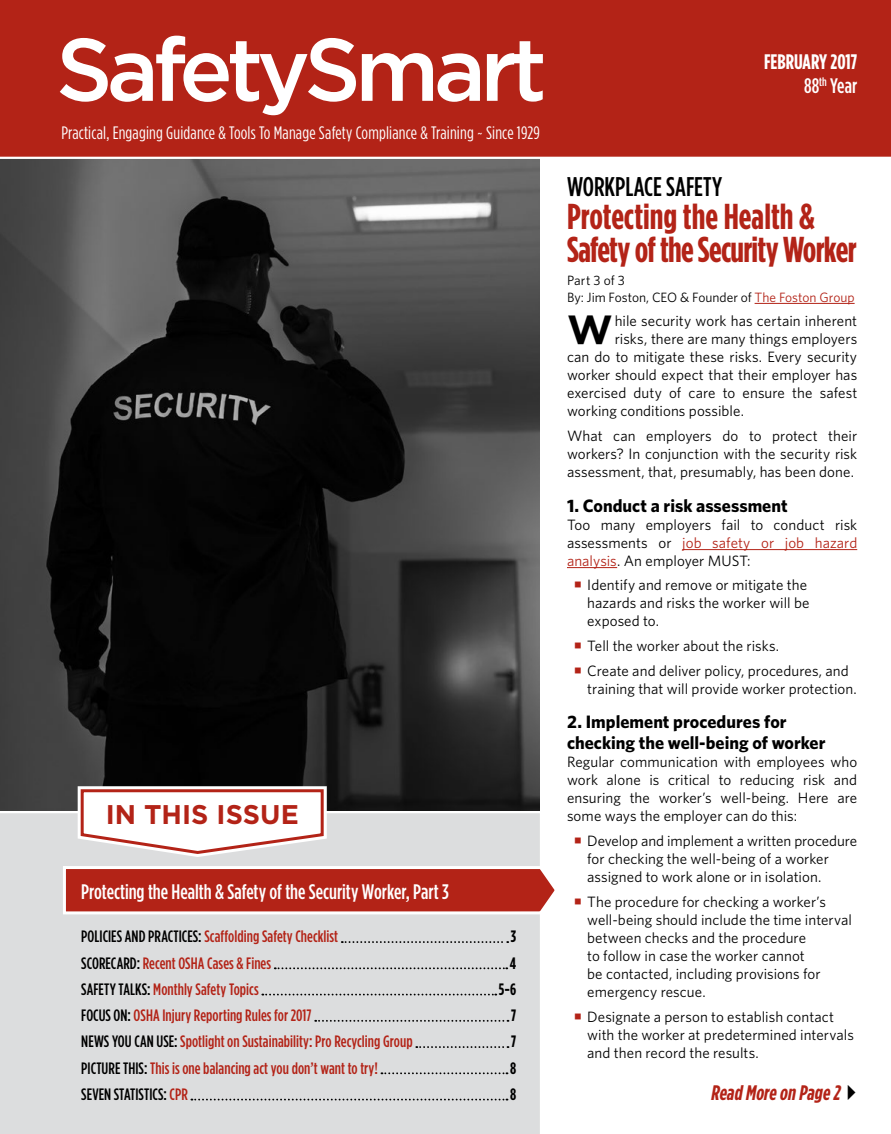
<style>
.page{position:relative;width:891px;height:1134px;background:#fff}
.page>*{position:absolute;margin:0;border:0;box-sizing:border-box;transform-origin:0 0}
.t1{font:700 40.65px "Gotham HTF";color:#000}
.t2{font:700 condensed 36px/33px "Gotham HTF";letter-spacing:-.015em;color:#b32317}
.t3{font:500 condensed 27px "Gotham HTF";color:#000}
.t4{font:700 27px "Gotham HTF";color:#b32317}
.t5{font:500 condensed 21px "Gotham HTF";color:#fff}
.t6{font:700 condensed 21px/23.9px "Gotham HTF";color:#fff;text-align:right}
.t7{font:italic 700 condensed 21px "Gotham HTF";color:#b32317}
.t8{font:700 18px/21px "Whitney HTF";color:#000}
.t9{font:condensed 18px "Gotham HTF";letter-spacing:.01em;color:#fff}
.t10{font:500 condensed 16.5px "Gotham HTF";letter-spacing:.005em;color:#b32317}
.t11{font:500 condensed 16.5px "Gotham HTF";letter-spacing:.005em;color:#000}
.t12{font:700 condensed 16.5px "Gotham HTF";color:#000}
.t13{font:15px/18px "Whitney HTF";letter-spacing:.005em;color:#000}
.t14{font:13.5px/16.5px "Whitney HTF";color:#000}
.s1{color:#000}
.s2{color:#b32317}
.s3{font-weight:500}
</style>
<div class="page">
<hr style="left:755px;top:303px;width:100px;height:1px;background:#b32317">
<hr style="left:682px;top:549px;width:175px;height:1px;background:#b32317">
<hr style="left:567px;top:567px;width:50px;height:1px;background:#b32317">
<img style="left:0;top:160px;width:540px;height:650px">
<div style="left:0;top:810px;width:540px;height:324px;background:#dcddde"></div>
<svg style="left:342px;top:941px;width:166px;height:2px"></svg>
<svg style="left:275px;top:967px;width:232px;height:2px"></svg>
<svg style="left:262px;top:994px;width:234px;height:2px"></svg>
<svg style="left:315px;top:1020px;width:194px;height:2px"></svg>
<svg style="left:416px;top:1046px;width:93px;height:2px"></svg>
<svg style="left:381px;top:1072px;width:127px;height:2px"></svg>
<svg style="left:191px;top:1099px;width:317px;height:2px"></svg>
<svg style="left:61px;top:783px;width:494px;height:133px"></svg>
<div style="left:0;top:0;width:891px;height:160px;background:#b32317"></div>
<svg style="left:487px;top:41px;width:56px;height:61px"></svg>
<svg style="left:362px;top:53px;width:118px;height:49px"></svg>
<svg style="left:60px;top:36px;width:296px;height:79px"></svg>
<p class="t9" style="left:61px;top:123px;width:480px">Practical, Engaging Guidance &amp; Tools To Manage Safety Compliance &amp; Training ~ Since 1929</p>
<h3 class="t4" style="left:106px;top:799px;width:195px">IN THIS ISSUE</h3>
<h3 class="t5" style="left:81px;top:880px;width:369px">Protecting the Health &amp; Safety of the Security Worker, Part 3</h3>
<p class="t11" style="left:81px;top:928px;width:74px">POLICIES AND PRACT</p>
<p class="t10" style="left:179px;top:928px;width:161px"><span class="s1">ICES:</span> Scaffolding Safety Checklist</p>
<p class="t12" style="left:511px;top:927px;width:7px">3</p>
<p class="t10" style="left:81px;top:954px;width:191px"><span class="s1">Scorecard:</span>Recent OSHA Cases &amp; Fines</p>
<p class="t12" style="left:510px;top:954px;width:8px">4</p>
<p class="t11" style="left:81px;top:980px;width:44px">Safety TALKS</p>
<p class="t10" style="left:147px;top:980px;width:113px"><span class="s1">:</span> Monthly Safety Topics</p>
<p class="t12" style="left:499px;top:980px;width:19px">5-6</p>
<p class="t10" style="left:81px;top:1006px;width:232px"><span class="s1">Focus On:</span> OSHA Injury Reporting Rules for 2017</p>
<p class="t12" style="left:511px;top:1006px;width:7px">7</p>
<p class="t10" style="left:81px;top:1033px;width:333px"><span class="s1">News you can use:</span> Spotlight on Sustainability: Pro Recycling Group</p>
<p class="t12" style="left:511px;top:1032px;width:7px">7</p>
<p class="t10" style="left:81px;top:1059px;width:298px"><span class="s1">Picture This:</span> This is one balancing act you don’t want to try!</p>
<p class="t12" style="left:510px;top:1059px;width:8px">8</p>
<p class="t11" style="left:81px;top:1085px;width:96px">Seven Statistics: <span class="s2">CPR</span></p>
<p class="t12" style="left:510px;top:1085px;width:8px">8</p>
<h3 class="t6" style="left:764px;top:49px;width:95px">FEBRuary 2017<br><span class="s3">88</span><sup>th</sup> <span class="s3">Year</span></h3>
<h3 class="t3" style="left:567px;top:172px;width:157px">workplace safety</h3>
<h2 class="t2" style="left:567px;top:199px;width:291px">Protecting the Health &amp;<br>Safety of the Security Worker</h2>
<p class="t14" style="left:567px;top:272px;width:289px">Part 3 of 3<br>By: Jim Foston, CEO &amp; Founder of <span class="s2">The Foston Group</span></p>
<h1 class="t1" style="left:567px;top:306px;width:47px">W</h1>
<p class="t13" style="left:615px;top:312px;width:244px">hile security work has certain inherent</p>
<p class="t13" style="left:615px;top:330px;width:244px">risks, there are many things employers</p>
<p class="t13" style="left:567px;top:348px;width:292px">can do to mitigate these risks. Every security</p>
<p class="t13" style="left:567px;top:366px;width:292px">worker should expect that their employer has</p>
<p class="t13" style="left:567px;top:384px;width:292px">exercised duty of care to ensure the safest</p>
<p class="t13" style="left:567px;top:402px;width:179px">working conditions possible.</p>
<p class="t13" style="left:567px;top:427px;width:292px;text-align:justify">What can employers do to protect their workers? In conjunction with the security risk assessment, that, presumably, has been done.</p>
<p class="t8" style="left:567px;top:494px;width:222px">1. Conduct a risk assessment</p>
<p class="t13" style="left:567px;top:515px;width:292px;text-align:justify">Too many employers fail to conduct risk assessments or <span class="s2">job safety or job hazard analysis</span>. An employer MUST:</p>
<p class="t13" style="left:587px;top:576px;width:224px">Identify and remove or mitigate the hazards and risks the worker will be exposed to.</p>
<p class="t13" style="left:587px;top:633px;width:263px;line-height:24.8px">Tell the worker about the risks.<br>Create and deliver policy, procedures, and</p>
<p class="t13" style="left:587px;top:679px;width:271px">training that will provide worker protection.</p>
<p class="t8" style="left:567px;top:711px;width:260px">2. Implement procedures for checking the well-being of worker</p>
<p class="t13" style="left:567px;top:753px;width:292px;text-align:justify">Regular communication with employees who work alone is critical to reducing risk and ensuring the worker’s well-being. Here are some ways the employer can do this:</p>
<p class="t13" style="left:587px;top:832px;width:271px">Develop and implement a written procedure for checking the well-being of a worker assigned to work alone or in isolation.</p>
<p class="t13" style="left:587px;top:892px;width:266px">The procedure for checking a worker’s well-being should include the time interval between checks and the procedure<br>to follow in case the worker cannot<br>be contacted, including provisions for emergency rescue.</p>
<p class="t13" style="left:587px;top:1007px;width:268px">Designate a person to establish contact with the worker at predetermined intervals and then record the results.</p>
<h3 class="t7" style="left:710px;top:1081px;width:134px">Read Moreon Page2</h3>
</div>
